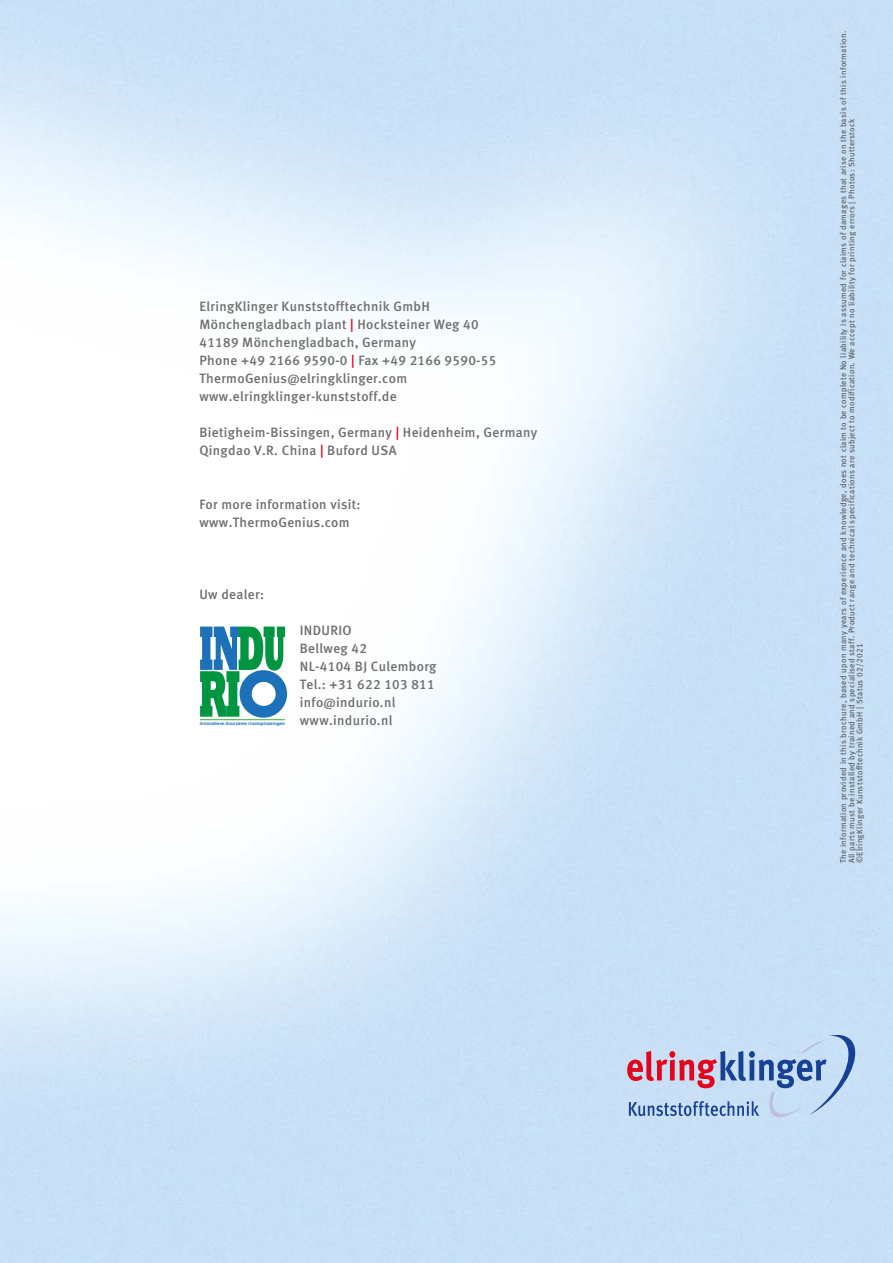
<style>
.page{position:relative;width:893px;height:1263px;background:#fff}
.page>*{position:absolute;margin:0;border:0;box-sizing:border-box;transform-origin:0 0}
.t1{font:13.5px/18px "Meta Medium LF";letter-spacing:.025em;color:#706f6f}
.t2{font:8.25px/8.2px "Meta Book LF";letter-spacing:.04em;color:#575756}
.t3{font:700 4.5px "Helvetica World";color:#1d71b8}
.s1{color:#e3051b}
</style>
<div class="page">
<svg style="left:200px;top:627px;width:87px;height:91px"></svg>
<hr style="left:200px;top:719px;width:85px;height:1px;background:#3aaa35">
<svg style="left:627px;top:1034px;width:234px;height:86px;background:#b3bfdd"></svg>
<p class="t1" style="left:199px;top:297px;width:298px">ElringKlinger Kunststofftechnik GmbH Mönchengladbach plant <span class="s1">|</span> Hocksteiner Weg 40<br>41189 Mönchengladbach, Germany<br>Phone +49 2166 9590-0 <span class="s1">|</span> Fax +49 2166 9590-55<br>ThermoGenius@elringklinger.com www.elringklinger-kunststoff.de</p>
<p class="t1" style="left:199px;top:423px;width:339px">Bietigheim-Bissingen, Germany <span class="s1">|</span> Heidenheim, Germany<br>Qingdao V.R. China <span class="s1">|</span> Buford USA</p>
<p class="t1" style="left:199px;top:495px;width:163px">For more information visit: www.ThermoGenius.com</p>
<p class="t1" style="left:199px;top:585px;width:66px">Uw dealer:</p>
<p class="t3" style="left:200px;top:720px;width:87px">innovatieve duurzame riooloplossingen</p>
<p class="t1" style="left:300px;top:621px;width:138px">INDURIO<br>Bellweg 42<br>NL-4104 BJ Culemborg<br>Tel.: +31 622 103 811 info@indurio.nl www.indurio.nl</p>
<p class="t2" style="left:839px;top:863px;width:834px;rotate:-90deg">The information provided in this brochure, based upon many years of experience and knowledge, does not claim to be complete No liability is assumed for claims of damages that arise on the basis of this information.<br>All parts must be installed by trained and specialised staff. Product range and technical specifications are subject to modification. We accept no liability for printing errors | Photos: Shutterstock<br>©ElringKlinger Kunststofftechnik GmbH | Status 02/2021</p>
</div>
